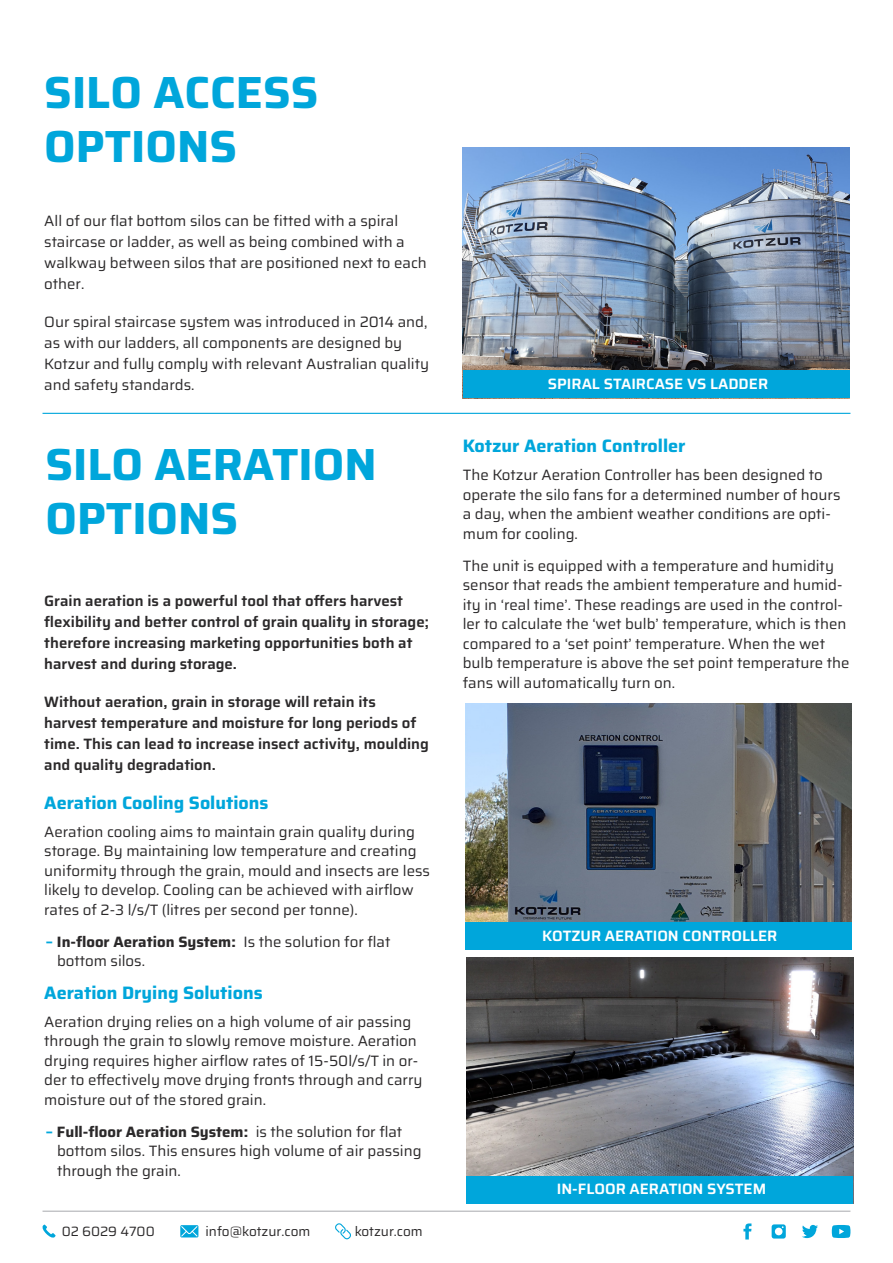
<style>
.page{position:relative;width:893px;height:1263px;background:#fff}
.page>*{position:absolute;margin:0;border:0;box-sizing:border-box;transform-origin:0 0}
.Heading_-_Large{font:700 45px/54px "Saira";color:#00a6db}
.Heading_-_Standard{font:700 18px "Saira";color:#00a6db}
.Body_text{font:15px/19.5px "Saira";color:#2b292a}
.Intro_text{font:600 15px/21px "Saira";color:#2b292a}
.t1{font:600 15px "Saira";color:#fff}
.t2{font:13.5px "Saira";color:#2b292a}
.s1{font-weight:700;color:#00a8dd}
.s2{font-weight:700}
</style>
<div class="page">
<img style="left:463px;top:148px;width:387px;height:223px">
<div style="left:463px;top:371px;width:387px;height:27px;background:#00a6db"></div>
<hr style="left:43px;top:413px;width:807px;height:1px;background:#00a6db">
<img style="left:466px;top:957px;width:387px;height:219px">
<div style="left:466px;top:1176px;width:387px;height:27px;background:#00a6db"></div>
<img style="left:466px;top:704px;width:385px;height:218px">
<div style="left:465px;top:922px;width:386px;height:28px;background:#00a6db"></div>
<svg style="left:42px;top:1224px;width:14px;height:14px"></svg>
<svg style="left:180px;top:1225px;width:18px;height:12px"></svg>
<svg style="left:181px;top:1225px;width:17px;height:12px"></svg>
<svg style="left:743px;top:1223px;width:8px;height:16px"></svg>
<svg style="left:832px;top:1225px;width:18px;height:13px"></svg>
<svg style="left:802px;top:1224px;width:16px;height:14px"></svg>
<svg style="left:772px;top:1224px;width:14px;height:14px"></svg>
<svg style="left:335px;top:1223px;width:16px;height:17px"></svg>
<hr style="left:43px;top:1211px;width:807px;height:1px;background:#a8a9ad">
<p class="Heading_-_Large" style="left:44px;top:63px;width:276px">SILO ACCESS<br>OPTIONS</p>
<p class="Body_text" style="left:44px;top:210px;width:384px;line-height:21px">All of our flat bottom silos can be fitted with a spiral staircase or ladder, as well as being combined with a walkway between silos that are positioned next to each other.</p>
<p class="Body_text" style="left:44px;top:311px;width:386px;line-height:21px">Our spiral staircase system was introduced in 2014 and, as with our ladders, all components are designed by Kotzur and fully comply with relevant Australian quality and safety standards.</p>
<p class="Heading_-_Large" style="left:45px;top:435px;width:333px">SILO AERATION<br>OPTIONS</p>
<p class="Intro_text" style="left:44px;top:590px;width:386px">Grain aeration is a powerful tool that offers harvest flexibility and better control of grain quality in storage; therefore increasing marketing opportunities both at harvest and during storage.</p>
<p class="Intro_text" style="left:44px;top:691px;width:386px">Without aeration, grain in storage will retain its harvest temperature and moisture for long periods of time. This can lead to increase insect activity, moulding and quality degradation.</p>
<p class="Heading_-_Standard" style="left:44px;top:788px;width:226px">Aeration Cooling Solutions</p>
<p class="Body_text" style="left:44px;top:821px;width:387px">Aeration cooling aims to maintain grain quality during storage. By maintaining low temperature and creating uniformity through the grain, mould and insects are less likely to develop. Cooling can be achieved with airflow rates of 2-3 l/s/T (litres per second per tonne).</p>
<p class="Body_text" style="left:57px;top:931px;width:335px;text-indent:-11px"><span class="s1">–</span> <span class="s2">In-floor Aeration System:</span> Is the solution for flat bottom silos.</p>
<p class="Heading_-_Standard" style="left:44px;top:978px;width:220px">Aeration Drying Solutions</p>
<p class="Body_text" style="left:44px;top:1011px;width:380px">Aeration drying relies on a high volume of air passing through the grain to slowly remove moisture. Aeration drying requires higher airflow rates of 15-50l/s/T in or&shy;der to effectively move drying fronts through and carry moisture out of the stored grain.</p>
<p class="Body_text" style="left:57px;top:1121px;width:366px;text-indent:-11px"><span class="s1">–</span> <span class="s2">Full-floor Aeration System:</span> is the solution for flat bottom silos. This ensures high volume of air passing through the grain.</p>
<p class="t2" style="left:62px;top:1220px;width:95px">02 6029 4700</p>
<p class="t2" style="left:205px;top:1220px;width:106px">info@kotzur.com</p>
<p class="t2" style="left:355px;top:1220px;width:70px">kotzur.com</p>
<p class="t1" style="left:548px;top:372px;width:222px">SPIRAL STAIRCASE VS LADDER</p>
<p class="Heading_-_Standard" style="left:463px;top:431px;width:224px">Kotzur Aeration Controller</p>
<p class="Body_text" style="left:463px;top:464px;width:379px">The Kotzur Aeration Controller has been designed to operate the silo fans for a determined number of hours a day, when the ambient weather conditions are opti&shy;mum for cooling.</p>
<p class="Body_text" style="left:463px;top:555px;width:388px">The unit is equipped with a temperature and humidity sensor that reads the ambient temperature and humid&shy;ity in ‘real time’. These readings are used in the control&shy;ler to calculate the ‘wet bulb’ temperature, which is then compared to a ‘set point’ temperature. When the wet bulb temperature is above the set point temperature the fans will automatically turn on.</p>
<p class="t1" style="left:542px;top:923px;width:237px">KOTZUR AERATION CONTROLLER</p>
<p class="t1" style="left:557px;top:1177px;width:211px">IN-FLOOR AERATION SYSTEM</p>
</div>
